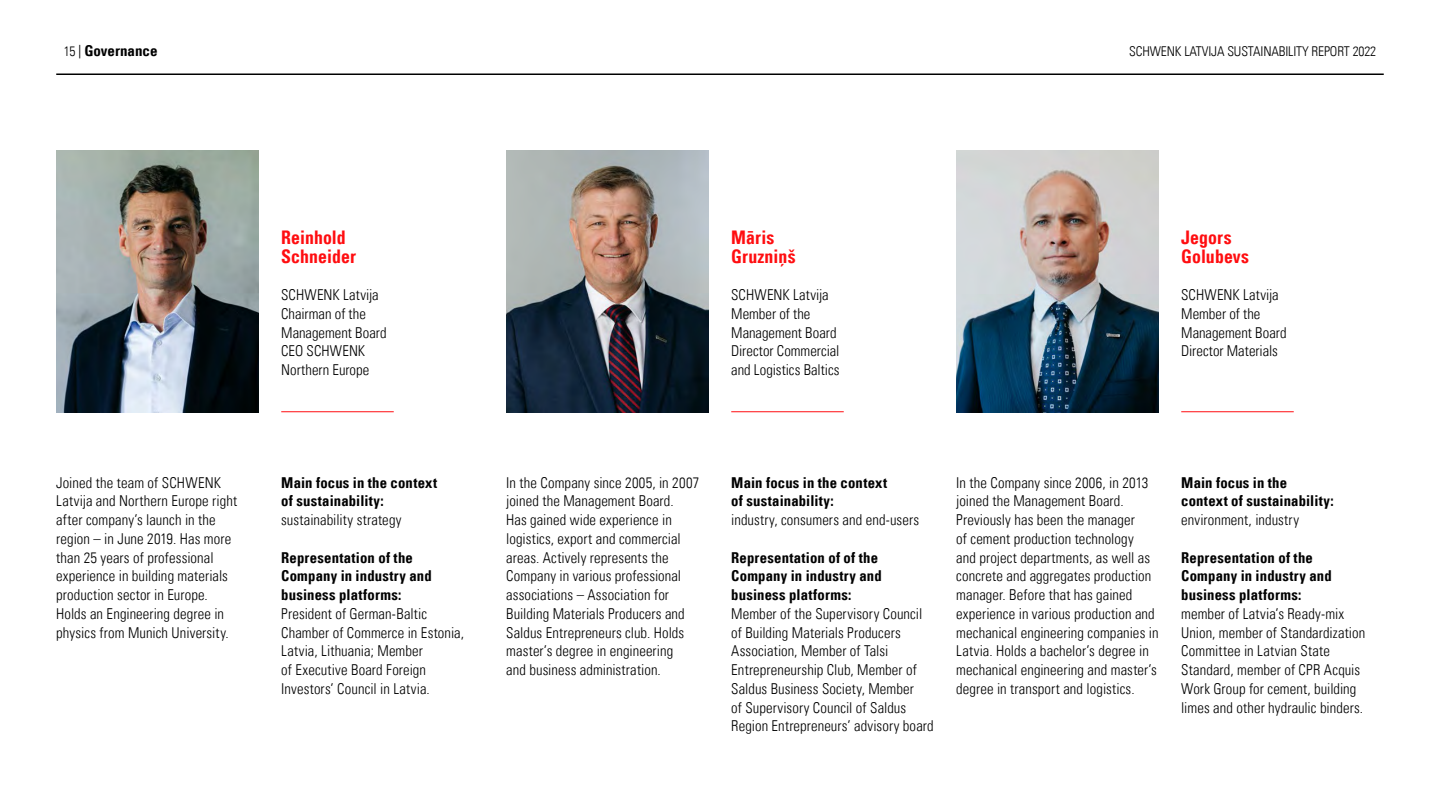
<style>
.page{position:relative;width:1440px;height:810px;background:#fff}
.page>*{position:absolute;margin:0;border:0;box-sizing:border-box;transform-origin:0 0}
.t1{font:18.75px/18.8px "Univers Com 67 Bold Cond";letter-spacing:.005em;color:#ff0d10;scale:.95 1}
.t2{font:15px/18.8px "Univers Com 47 Light Cond";letter-spacing:.005em;color:#000}
.t3{font:15px/18.8px "Univers Com 67 Bold Cond";letter-spacing:.015em;color:#000}
.t4{font:15px "Univers Com 67 Bold Cond";letter-spacing:-.005em;color:#000}
.t5{font:13.5px "Univers Com 47 Light Cond";letter-spacing:-.01em;color:#000}
.s1{font-family:"Univers Com 47 Light Cond";font-size:13.5px}
.s2{font-family:"Univers Com 57";font-stretch:condensed;font-size:13.5px}
</style>
<div class="page">
<img style="left:56px;top:150px;width:203px;height:262px">
<img style="left:506px;top:150px;width:203px;height:262px">
<img style="left:956px;top:150px;width:203px;height:262px">
<hr style="left:281px;top:411px;width:113px;height:1px;background:#ff0d10">
<hr style="left:731px;top:411px;width:113px;height:1px;background:#ff0d10">
<hr style="left:1181px;top:411px;width:113px;height:1px;background:#ff0d10">
<hr style="left:56px;top:74px;width:1328px;height:1px;background:#000">
<p class="t4" style="left:64px;top:42px;width:95px"><span class="s1">15</span> <span class="s2">|</span> Governance</p>
<p class="t5" style="left:1129px;top:43px;width:249px">SCHWENK LATVIJA SUSTAINABILITY REPORT 2022</p>
<p class="t1" style="left:281px;top:228px;width:80px">Reinhold<br>Schneider</p>
<p class="t2" style="left:281px;top:285px;width:107px">SCHWENK Latvija<br>Chairman of the<br>Management Board<br>CEO SCHWENK<br>Northern Europe</p>
<p class="t2" style="left:56px;top:473px;width:182px">Joined the team of SCHWENK<br>Latvija and Northern Europe right after company’s launch in the region – in June 2019. Has more than 25 years of professional experience in building materials production sector in Europe.<br>Holds an Engineering degree in physics from Munich University.</p>
<p class="t3" style="left:281px;top:473px;width:157px">Main focus in the context of sustainability:</p>
<p class="t2" style="left:281px;top:510px;width:122px">sustainability strategy</p>
<p class="t3" style="left:281px;top:548px;width:152px">Representation of the<br>Company in industry and business platforms:</p>
<p class="t2" style="left:281px;top:604px;width:184px">President of German-Baltic<br>Chamber of Commerce in Estonia,<br>Latvia, Lithuania; Member<br>of Executive Board Foreign<br>Investors’ Council in Latvia.</p>
<p class="t1" style="left:731px;top:228px;width:69px">Māris<br>Gruzniņš</p>
<p class="t2" style="left:731px;top:285px;width:110px">SCHWENK Latvija<br>Member of the<br>Management Board<br>Director Commercial and Logistics Baltics</p>
<p class="t1" style="left:1181px;top:228px;width:73px">Jegors<br>Golubevs</p>
<p class="t2" style="left:1181px;top:285px;width:107px">SCHWENK Latvija<br>Member of the<br>Management Board<br>Director Materials</p>
<p class="t2" style="left:506px;top:473px;width:195px">In the Company since 2005, in 2007 joined the Management Board.<br>Has gained wide experience in logistics, export and commercial areas. Actively represents the<br>Company in various professional associations – Association for<br>Building Materials Producers and<br>Saldus Entrepreneurs club. Holds master’s degree in engineering<br>and business administration.</p>
<p class="t3" style="left:731px;top:473px;width:157px">Main focus in the context of sustainability:</p>
<p class="t2" style="left:731px;top:510px;width:189px">industry, consumers and end-users</p>
<p class="t3" style="left:731px;top:548px;width:152px">Representation of of the<br>Company in industry and business platforms:</p>
<p class="t2" style="left:731px;top:604px;width:204px">Member of the Supervisory Council of Building Materials Producers Association, Member of Talsi Entrepreneurship Club, Member of Saldus Business Society, Member<br>of Supervisory Council of Saldus Region Entrepreneurs’ advisory board</p>
<p class="t2" style="left:956px;top:473px;width:204px">In the Company since 2006, in 2013 joined the Management Board.<br>Previously has been the manager<br>of cement production technology<br>and project departments, as well as concrete and aggregates production manager. Before that has gained experience in various production and mechanical engineering companies in Latvia. Holds a bachelor’s degree in mechanical engineering and master’s degree in transport and logistics.</p>
<p class="t3" style="left:1181px;top:473px;width:154px">Main focus in the context of sustainability:</p>
<p class="t2" style="left:1181px;top:510px;width:119px">environment, industry</p>
<p class="t3" style="left:1181px;top:548px;width:152px">Representation of the<br>Company in industry and business platforms:</p>
<p class="t2" style="left:1181px;top:604px;width:186px">member of Latvia’s Ready-mix<br>Union, member of Standardization<br>Committee in Latvian State<br>Standard, member of CPR Acquis<br>Work Group for cement, building limes and other hydraulic binders.</p>
</div>
